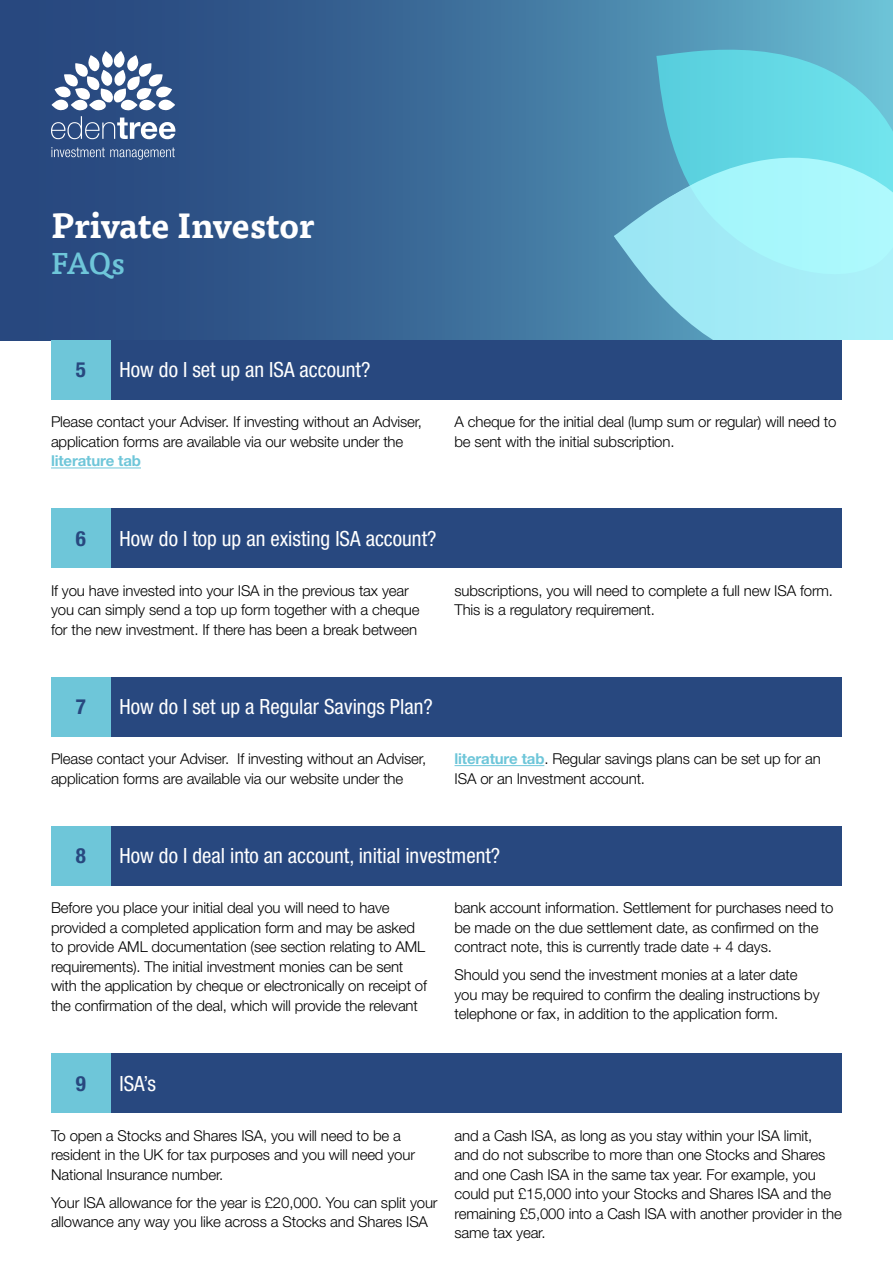
<style>
.page{position:relative;width:893px;height:1263px;background:#fff}
.page>*{position:absolute;margin:0;border:0;box-sizing:border-box;transform-origin:0 0}
.t1{font:700 34.5px "Tisa Pro";color:#fff}
.t2{font:500 30px "Tisa Pro";color:#6ec6d9}
.t3{font:condensed 21px "Helvetica Neue LT Pro";color:#fff}
.t4{font:700 condensed 21px "Helvetica Neue LT Pro";color:#28487f}
.t5{font:300 15px/19.5px "Helvetica Neue LT Pro";letter-spacing:-.01em;color:#000}
.t6{font:700 15px "Helvetica Neue LT Pro";letter-spacing:-.01em;color:#6ec6d9}
.s1{font-weight:700;color:#6ec6d9}
</style>
<div class="page">
<svg style="left:0;top:0;width:893px;height:340px"></svg>
<svg style="left:656px;top:50px;width:237px;height:86px;fill:#63d5e2"></svg>
<svg style="left:614px;top:136px;width:279px;height:204px"></svg>
<hr style="left:51px;top:468px;width:90px;height:1px;background:#6ec6d9">
<hr style="left:454px;top:765px;width:90px;height:1px;background:#6ec6d9">
<div style="left:111px;top:340px;width:731px;height:60px;background:#28487f"></div>
<div style="left:111px;top:508px;width:731px;height:60px;background:#28487f"></div>
<div style="left:111px;top:826px;width:731px;height:59px;background:#28487f"></div>
<div style="left:111px;top:1053px;width:731px;height:60px;background:#28487f"></div>
<div style="left:111px;top:677px;width:731px;height:60px;background:#28487f"></div>
<div style="left:51px;top:340px;width:60px;height:60px;background:#6ec6d9"></div>
<div style="left:51px;top:508px;width:60px;height:60px;background:#6ec6d9"></div>
<div style="left:51px;top:826px;width:60px;height:59px;background:#6ec6d9"></div>
<div style="left:51px;top:1053px;width:60px;height:60px;background:#6ec6d9"></div>
<div style="left:51px;top:677px;width:60px;height:60px;background:#6ec6d9"></div>
<svg style="left:51px;top:51px;width:124px;height:88px"></svg>
<svg style="left:52px;top:147px;width:123px;height:13px"></svg>
<h1 class="t1" style="left:51px;top:197px;width:265px">Private Investor</h1>
<h2 class="t2" style="left:51px;top:240px;width:75px">FAQs</h2>
<h3 class="t4" style="left:76px;top:357px;width:12px">5</h3>
<h3 class="t3" style="left:119px;top:358px;width:252px">How do I set up an ISA account?</h3>
<p class="t5" style="left:51px;top:412px;width:373px">Please contact your Adviser. If investing without an Adviser, application forms are available via our website under the</p>
<p class="t6" style="left:51px;top:452px;width:91px">literature tab</p>
<p class="t5" style="left:454px;top:412px;width:384px">A cheque for the initial deal (lump sum or regular) will need to be sent with the initial subscription.</p>
<h3 class="t4" style="left:76px;top:526px;width:12px">6</h3>
<h3 class="t3" style="left:119px;top:526px;width:318px">How do I top up an existing ISA account?</h3>
<p class="t5" style="left:51px;top:580px;width:370px">If you have invested into your ISA in the previous tax year you can simply send a top up form together with a cheque for the new investment. If there has been a break between</p>
<p class="t5" style="left:454px;top:580px;width:380px">subscriptions, you will need to complete a full new ISA form.<br>This is a regulatory requirement.</p>
<h3 class="t4" style="left:76px;top:694px;width:12px">7</h3>
<h3 class="t3" style="left:119px;top:695px;width:315px">How do I set up a Regular Savings Plan?</h3>
<p class="t5" style="left:51px;top:749px;width:377px">Please contact your Adviser. If investing without an Adviser, application forms are available via our website under the</p>
<p class="t5" style="left:454px;top:749px;width:368px"><span class="s1">literature tab</span>. Regular savings plans can be set up for an<br>ISA or an Investment account.</p>
<h3 class="t4" style="left:76px;top:843px;width:12px">8</h3>
<h3 class="t3" style="left:119px;top:844px;width:382px">How do I deal into an account, initial investment?</h3>
<p class="t5" style="left:51px;top:898px;width:377px">Before you place your initial deal you will need to have provided a completed application form and may be asked to provide AML documentation (see section relating to AML requirements). The initial investment monies can be sent with the application by cheque or electronically on receipt of the confirmation of the deal, which will provide the relevant</p>
<p class="t5" style="left:454px;top:898px;width:381px">bank account information. Settlement for purchases need to be made on the due settlement date, as confirmed on the contract note, this is currently trade date + 4 days.</p>
<p class="t5" style="left:454px;top:965px;width:367px">Should you send the investment monies at a later date you may be required to confirm the dealing instructions by telephone or fax, in addition to the application form.</p>
<h3 class="t4" style="left:76px;top:1070px;width:12px">9</h3>
<h3 class="t3" style="left:119px;top:1071px;width:38px">ISA’s</h3>
<p class="t5" style="left:51px;top:1125px;width:366px">To open a Stocks and Shares ISA, you will need to be a resident in the UK for tax purposes and you will need your<br>National Insurance number.</p>
<p class="t5" style="left:51px;top:1192px;width:388px">Your ISA allowance for the year is £20,000. You can split your allowance any way you like across a Stocks and Shares ISA</p>
<p class="t5" style="left:454px;top:1125px;width:389px">and a Cash ISA, as long as you stay within your ISA limit,<br>and do not subscribe to more than one Stocks and Shares and one Cash ISA in the same tax year. For example, you could put £15,000 into your Stocks and Shares ISA and the remaining £5,000 into a Cash ISA with another provider in the same tax year.</p>
</div>
